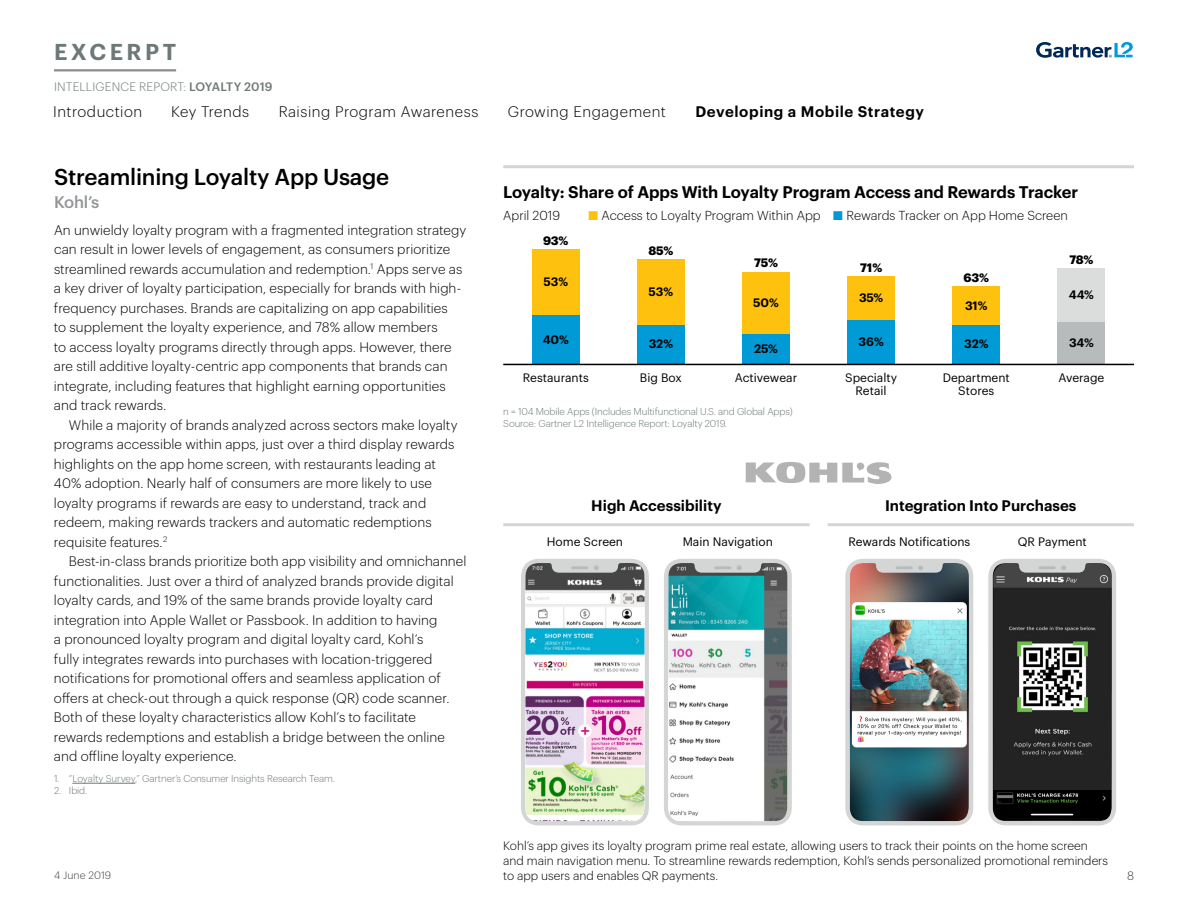
<style>
.page{position:relative;width:1188px;height:918px;background:#fff}
.page>*{position:absolute;margin:0;border:0;box-sizing:border-box;transform-origin:0 0}
.t1{font:500 22.5px "Graphik";letter-spacing:-.01em;color:#000}
.t2{font:600 22.5px "Graphik";letter-spacing:.155em;color:#6f7878}
.t3{font:600 16.5px "Graphik";letter-spacing:-.005em;color:#000}
.t4{font:500 16.5px "Graphik";color:#939598}
.t5{font:300 15px "Graphik";letter-spacing:.035em;color:#000}
.t6{font:600 15px "Graphik";color:#000}
.t7{font:600 15px "Graphik";letter-spacing:.04em;color:#000}
.t8{font:300 13.5px/19.5px "Graphik";letter-spacing:.005em;color:#000}
.t9{font:300 12.75px "Graphik";color:#000}
.t10{font:300 12px/15px "Graphik";color:#000}
.t11{font:12px/13.5px "Graphik";color:#000;text-align:center}
.t12{font:600 12px "Graphik";color:#000}
.t13{font:300 12px "Graphik";letter-spacing:.01em;color:#6f7878}
.t14{font:700 12px "Graphik";letter-spacing:-.005em;color:#000}
.t15{font:300 12px "Graphik";color:#414042}
.t16{font:300 10.5px "Graphik";letter-spacing:.01em;color:#414141}
.t17{font:300 9.75px/12px "Graphik";letter-spacing:-.01em;color:#6f7878}
.s1{font-weight:500}
.s2{color:#fec10d}
.s3{color:#009ad7}
</style>
<div class="page">
<svg style="left:1036px;top:42px;width:97px;height:16px"></svg>
<hr style="left:54px;top:69px;width:122px;height:2px;background:#8d8d8d">
<hr style="left:72px;top:783px;width:63px;height:1px;background:#6f7878">
<hr style="left:503px;top:165px;width:631px;height:3px;background:#d4d6d6">
<svg style="left:746px;top:462px;width:145px;height:22px"></svg>
<hr style="left:503px;top:523px;width:307px;height:3px;background:#d4d6d6">
<hr style="left:828px;top:523px;width:306px;height:3px;background:#d4d6d6">
<div style="left:532px;top:250px;width:48px;height:65px;background:#fec10d"></div>
<div style="left:637px;top:260px;width:48px;height:65px;background:#fec10d"></div>
<div style="left:742px;top:272px;width:48px;height:62px;background:#fec10d"></div>
<div style="left:847px;top:277px;width:48px;height:43px;background:#fec10d"></div>
<div style="left:952px;top:287px;width:48px;height:38px;background:#fec10d"></div>
<div style="left:1057px;top:268px;width:48px;height:55px;background:#dbdddd"></div>
<div style="left:532px;top:315px;width:48px;height:49px;background:#009ad7"></div>
<div style="left:637px;top:325px;width:48px;height:39px;background:#009ad7"></div>
<div style="left:742px;top:334px;width:48px;height:30px;background:#009ad7"></div>
<div style="left:847px;top:320px;width:48px;height:44px;background:#009ad7"></div>
<div style="left:952px;top:325px;width:48px;height:39px;background:#009ad7"></div>
<div style="left:1057px;top:323px;width:48px;height:41px;background:#b7bbbb"></div>
<hr style="left:503px;top:364px;width:631px;height:1px;background:#000">
<svg style="left:521px;top:559px;width:128px;height:266px"></svg>
<svg style="left:664px;top:559px;width:128px;height:266px"></svg>
<img style="left:845px;top:559px;width:128px;height:266px">
<svg style="left:988px;top:559px;width:128px;height:266px;background:#4e504e"></svg>
<h1 class="t2" style="left:54px;top:35px;width:124px">EXCERPT</h1>
<p class="t13" style="left:54px;top:78px;width:220px">INTELLIGENCE REPORT: <span class="s1">LOYALTY 2019</span></p>
<p class="t5" style="left:53px;top:100px;width:90px">Introduction</p>
<p class="t5" style="left:171px;top:100px;width:80px">Key Trends</p>
<p class="t5" style="left:279px;top:100px;width:201px">Raising Program Awareness</p>
<p class="t5" style="left:508px;top:100px;width:160px">Growing Engagement</p>
<p class="t7" style="left:695px;top:100px;width:230px">Developing a Mobile Strategy</p>
<h1 class="t1" style="left:54px;top:160px;width:337px">Streamlining Loyalty App Usage</h1>
<p class="t4" style="left:54px;top:189px;width:47px">Kohl’s</p>
<p class="t8" style="left:54px;top:219px;width:414px">An unwieldy loyalty program with a fragmented integration strategy can result in lower levels of engagement, as consumers prioritize streamlined rewards accumulation and redemption.<sup>1</sup> Apps serve as a key driver of loyalty participation, especially for brands with high&shy;frequency purchases. Brands are capitalizing on app capabilities<br>to supplement the loyalty experience, and 78% allow members<br>to access loyalty programs directly through apps. However, there are still additive loyalty-centric app components that brands can integrate, including features that highlight earning opportunities and track rewards.</p>
<p class="t8" style="left:54px;top:414px;width:405px;text-indent:15px">While a majority of brands analyzed across sectors make loyalty programs accessible within apps, just over a third display rewards highlights on the app home screen, with restaurants leading at 40% adoption. Nearly half of consumers are more likely to use loyalty programs if rewards are easy to understand, track and redeem, making rewards trackers and automatic redemptions requisite features.<sup>2</sup></p>
<p class="t8" style="left:54px;top:551px;width:414px;text-indent:15px">Best-in-class brands prioritize both app visibility and omnichannel functionalities. Just over a third of analyzed brands provide digital loyalty cards, and 19% of the same brands provide loyalty card integration into Apple Wallet or Passbook. In addition to having<br>a pronounced loyalty program and digital loyalty card, Kohl’s<br>fully integrates rewards into purchases with location-triggered notifications for promotional offers and seamless application of offers at check-out through a quick response (QR) code scanner.<br>Both of these loyalty characteristics allow Kohl’s to facilitate rewards redemptions and establish a bridge between the online and offline loyalty experience.</p>
<p class="t17" style="left:54px;top:772px;width:283px">1. “Loyalty Survey,” Gartner’s Consumer Insights Research Team.</p>
<p class="t17" style="left:54px;top:784px;width:35px">2. Ibid.</p>
<p class="t3" style="left:503px;top:180px;width:577px">Loyalty: Share of Apps With Loyalty Program Access and Rewards Tracker</p>
<p class="t9" style="left:503px;top:206px;width:58px">April 2019</p>
<p class="t9" style="left:588px;top:206px;width:481px"><span class="s2">■</span> Access to Loyalty Program Within App <span class="s3">■</span> Rewards Tracker on App Home Screen</p>
<p class="t14" style="left:543px;top:231px;width:27px">93%</p>
<p class="t12" style="left:544px;top:273px;width:26px">53%</p>
<p class="t12" style="left:543px;top:330px;width:28px">40%</p>
<p class="t14" style="left:648px;top:241px;width:27px">85%</p>
<p class="t14" style="left:754px;top:254px;width:25px">75%</p>
<p class="t14" style="left:860px;top:259px;width:24px">71%</p>
<p class="t14" style="left:963px;top:268px;width:27px">63%</p>
<p class="t12" style="left:649px;top:283px;width:26px">53%</p>
<p class="t12" style="left:753px;top:293px;width:27px">50%</p>
<p class="t12" style="left:859px;top:289px;width:26px">35%</p>
<p class="t12" style="left:859px;top:332px;width:27px">36%</p>
<p class="t12" style="left:964px;top:335px;width:26px">32%</p>
<p class="t12" style="left:965px;top:296px;width:24px">31%</p>
<p class="t12" style="left:649px;top:335px;width:26px">32%</p>
<p class="t12" style="left:754px;top:339px;width:25px">25%</p>
<p class="t14" style="left:1069px;top:250px;width:26px">78%</p>
<p class="t12" style="left:1069px;top:286px;width:27px">44%</p>
<p class="t12" style="left:1069px;top:334px;width:26px">34%</p>
<p class="t11" style="left:845px;top:370px;width:53px">Specialty<br>Retail</p>
<p class="t11" style="left:1058px;top:370px;width:47px">Average</p>
<p class="t11" style="left:523px;top:370px;width:68px">Restaurants</p>
<p class="t11" style="left:640px;top:370px;width:43px">Big Box</p>
<p class="t11" style="left:735px;top:370px;width:64px">Activewear</p>
<p class="t11" style="left:943px;top:370px;width:69px">Department<br>Stores</p>
<p class="t17" style="left:503px;top:405px;width:291px">n = 104 Mobile Apps (Includes Multifunctional U.S. and Global Apps)<br>Source: Gartner L2 Intelligence Report: Loyalty 2019.</p>
<p class="t6" style="left:591px;top:494px;width:132px">High Accessibility</p>
<p class="t6" style="left:885px;top:494px;width:193px">Integration Into Purchases</p>
<p class="t11" style="left:547px;top:534px;width:78px">Home Screen</p>
<p class="t11" style="left:683px;top:534px;width:92px">Main Navigation</p>
<p class="t11" style="left:848px;top:534px;width:123px">Rewards Notifications</p>
<p class="t11" style="left:1018px;top:534px;width:71px">QR Payment</p>
<p class="t10" style="left:503px;top:837px;width:606px">Kohl’s app gives its loyalty program prime real estate, allowing users to track their points on the home screen and main navigation menu. To streamline rewards redemption, Kohl’s sends personalized promotional reminders to app users and enables QR payments.</p>
<p class="t16" style="left:54px;top:868px;width:59px">4 June 2019</p>
<p class="t15" style="left:1127px;top:867px;width:8px">8</p>
</div>
